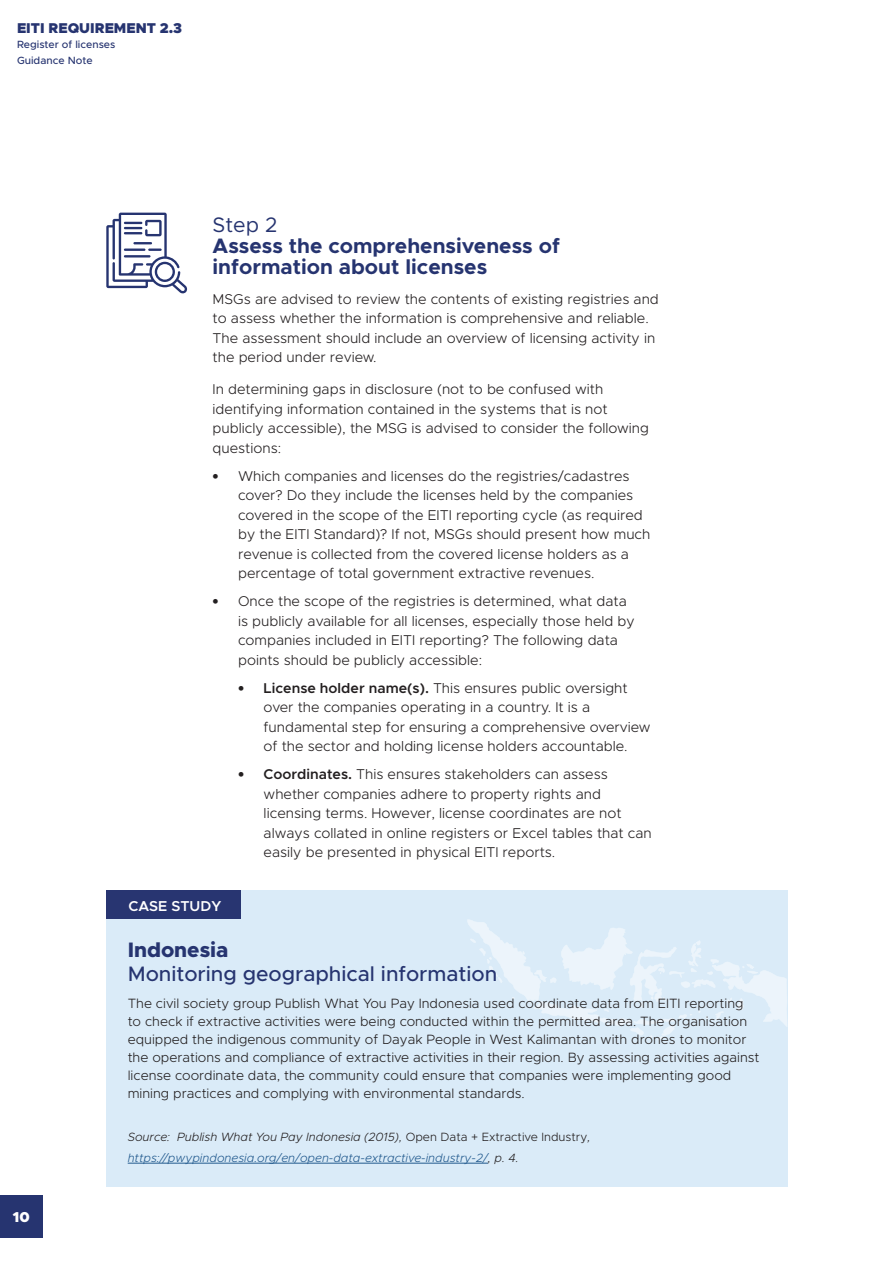
<style>
.page{position:relative;width:893px;height:1263px;background:#fff}
.page>*{position:absolute;margin:0;border:0;box-sizing:border-box;transform-origin:0 0}
.t1{font:700 21px/21px "Metropolis";color:#263470}
.Case_study_new{font:500 21px/24px "Metropolis";color:#263470}
.t2{font:600 14.4px "Metropolis";color:#fff}
.t3{font:900 14.4px "Metropolis";color:#fff}
.Body_text{font:300 14.25px/19.5px "Metropolis";color:#231f20}
.t4{font:900 14.25px "Metropolis";color:#263470}
.Body_copy{font:300 13.5px/18px "Metropolis";color:#231f20}
.Source{font:italic 300 12px/21px "Metropolis";color:#225a8e}
.t5{font:500 10.5px/15.8px "Metropolis";color:#263470}
.s1{font-weight:400}
.s2{font-family:"Myriad Pro";font-weight:700;font-size:18px}
.s3{font-weight:600}
.s4{font-weight:800}
.s5{color:#231f20}
.s6{font-style:normal;color:#231f20}
</style>
<div class="page">
<div style="left:0;top:1195px;width:43px;height:42px;background:#263470"></div>
<svg style="left:106px;top:213px;width:81px;height:80px"></svg>
<div style="left:106px;top:890px;width:682px;height:296px;background:#daebf8"></div>
<div style="left:107px;top:890px;width:134px;height:29px;background:#283571"></div>
<svg style="left:467px;top:919px;width:320px;height:121px"></svg>
<hr style="left:128px;top:1163px;width:360px;height:1px;background:#225a8e">
<p class="t4" style="left:17px;top:19px;width:167px">EITI REQUIREMENT 2.3</p>
<p class="t5" style="left:17px;top:37px;width:100px">Register of licenses<br>Guidance Note</p>
<p class="t1" style="left:213px;top:215px;width:349px"><span class="s1">Step 2<br></span>Assess the comprehensiveness of information about licenses</p>
<p class="Body_text" style="left:213px;top:289px;width:448px">MSGs are advised to review the contents of existing registries and to assess whether the information is comprehensive and reliable.<br>The assessment should include an overview of licensing activity in the period under review.</p>
<p class="Body_text" style="left:213px;top:380px;width:438px">In determining gaps in disclosure (not to be confused with identifying information contained in the systems that is not publicly accessible), the MSG is advised to consider the following questions:</p>
<p class="Body_text" style="left:238px;top:466px;width:414px;text-indent:-26px"><span class="s2">•</span> Which companies and licenses do the registries/cadastres cover? Do they include the licenses held by the companies covered in the scope of the EITI reporting cycle (as required by the EITI Standard)? If not, MSGs should present how much revenue is collected from the covered license holders as a percentage of total government extractive revenues.</p>
<p class="Body_text" style="left:238px;top:592px;width:398px;text-indent:-26px"><span class="s2">•</span> Once the scope of the registries is determined, what data is publicly available for all licenses, especially those held by companies included in EITI reporting? The following data points should be publicly accessible:</p>
<p class="Body_text" style="left:264px;top:678px;width:388px;text-indent:-26px"><span class="s2">•</span> <span class="s3">License holder name(s).</span> This ensures public oversight over the companies operating in a country. It is a fundamental step for ensuring a comprehensive overview of the sector and holding license holders accountable.</p>
<p class="Body_text" style="left:264px;top:765px;width:390px;text-indent:-26px"><span class="s2">•</span> <span class="s3">Coordinates.</span> This ensures stakeholders can assess whether companies adhere to property rights and licensing terms. However, license coordinates are not always collated in online registers or Excel tables that can easily be presented in physical EITI reports.</p>
<p class="t3" style="left:13px;top:1208px;width:18px">10</p>
<p class="t2" style="left:128px;top:897px;width:94px">CASE STUDY</p>
<p class="Case_study_new" style="left:128px;top:937px;width:371px"><span class="s4">Indonesia<br></span>Monitoring geographical information</p>
<p class="Body_copy" style="left:128px;top:994px;width:633px">The civil society group Publish What You Pay Indonesia used coordinate data from EITI reporting to check if extractive activities were being conducted within the permitted area. The organisation equipped the indigenous community of Dayak People in West Kalimantan with drones to monitor the operations and compliance of extractive activities in their region. By assessing activities against license coordinate data, the community could ensure that companies were implementing good mining practices and complying with environmental standards.</p>
<p class="Source" style="left:128px;top:1126px;width:464px"><span class="s5">Source: Publish What You Pay Indonesia (2015),</span> <span class="s6">Open Data + Extractive Industry</span><span class="s5">, </span>https://pwypindonesia.org/en/open-data-extractive-industry-2/<span class="s5">, p. 4.</span></p>
</div>
